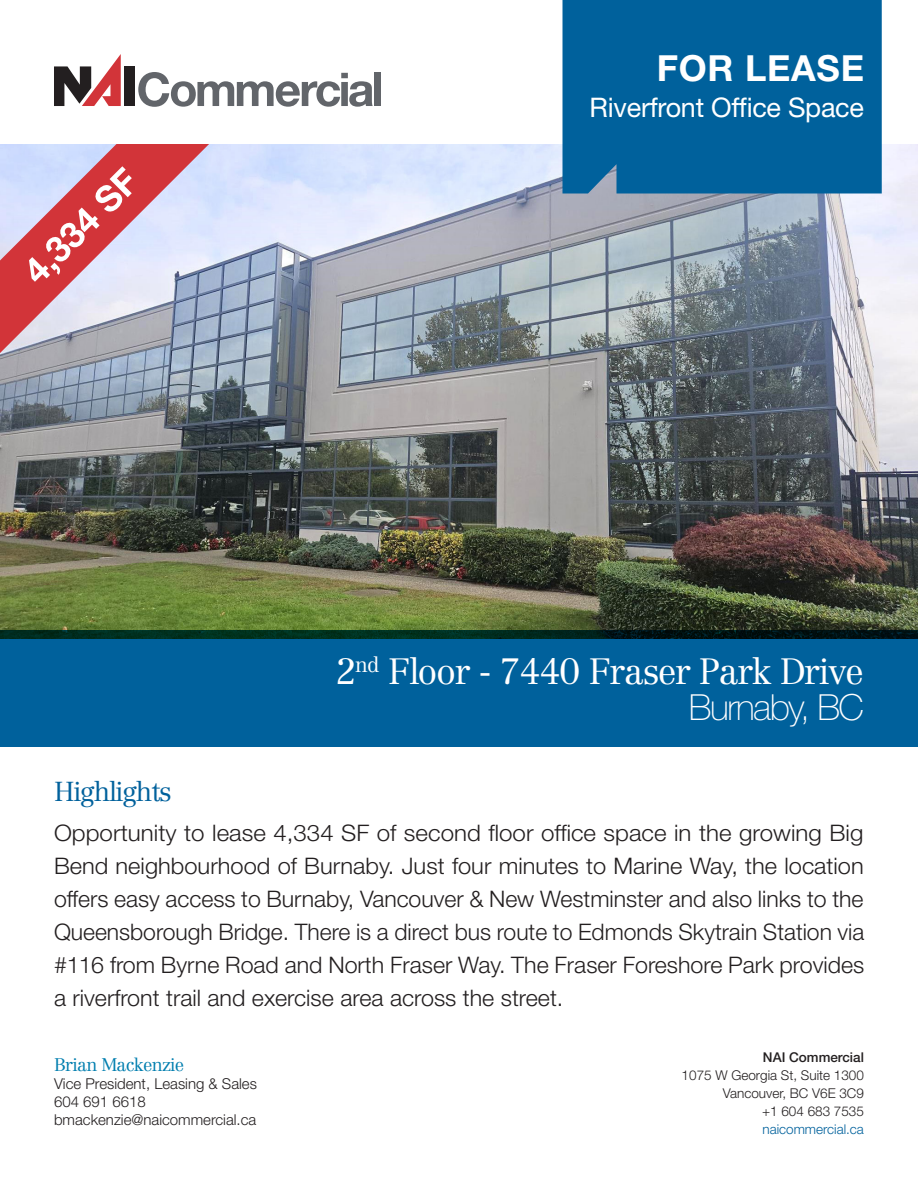
<style>
.page{position:relative;width:918px;height:1188px;background:#fff}
.page>*{position:absolute;margin:0;border:0;box-sizing:border-box;transform-origin:0 0}
.Centennial_24pt_Blue{font:300 36px "Centennial LT Std";letter-spacing:-.04em;color:#fff}
.Helvetica_24pt_Light{font:100 36px "Helvetica Neue LT Std";letter-spacing:-.04em;color:#fff}
.For_Sale_Lease_Heading{font:700 36px "Helvetica Neue LT Std";letter-spacing:.02em;color:#fff}
.Helvetica_12pt_Medium{font:700 36px "Helvetica Neue LT Std";color:#fff}
.Property_Tagline{font:27px "Helvetica Neue LT Std";letter-spacing:-.01em;color:#fff}
.Centennial_18pt_Blue{font:300 27px "Centennial LT Std";letter-spacing:-.04em;color:#00619c}
.Helvetica_16pt_Light{font:300 22.8px/33px "Helvetica Neue LT Std";color:#231f20;text-align:justify;scale:1.06 1}
.Centennial_12pt_Blue{font:300 18px "Centennial LT Std";letter-spacing:-.04em;color:#007eaf}
.Helvetica_10pt_Light{font:300 15px/18px "Helvetica Neue LT Std";color:#231f20}
.Helvetica_9pt_Light{font:300 13.5px/18px "Helvetica Neue LT Std";color:#231f20;text-align:right}
.s1{font-weight:500}
.s2{color:#00619c}
</style>
<div class="page">
<img style="left:0;top:144px;width:918px;height:486px">
<div style="left:0;top:630px;width:918px;height:117px;background:#00619c"></div>
<div style="left:563px;top:0;width:319px;height:194px;background:#00619c"></div>
<svg style="left:0;top:144px;width:209px;height:209px;background:#cd9cab"></svg>
<div style="left:124px;top:66px;width:11px;height:40px;background:#231f20"></div>
<svg style="left:54px;top:54px;width:67px;height:52px"></svg>
<svg style="left:138px;top:72px;width:235px;height:35px"></svg>
<div style="left:374px;top:73px;width:7px;height:33px;background:#62656a"></div>
<p class="Helvetica_12pt_Medium" style="left:14px;top:261px;width:146px;rotate:-45deg">4,334 SF</p>
<p class="For_Sale_Lease_Heading" style="left:657px;top:46px;width:209px">FOR LEASE</p>
<p class="Property_Tagline" style="left:590px;top:91px;width:276px">Riverfront Office Space</p>
<p class="Centennial_24pt_Blue" style="left:335px;top:650px;width:530px">2<sup>nd</sup> Floor - 7440 Fraser Park Drive</p>
<p class="Helvetica_24pt_Light" style="left:689px;top:687px;width:177px">Burnaby, BC</p>
<p class="Centennial_18pt_Blue" style="left:54px;top:775px;width:119px">Highlights</p>
<p class="Helvetica_16pt_Light" style="left:54px;top:816px;width:766px">Opportunity to lease 4,334 SF of second floor office space in the growing Big Bend neighbourhood of Burnaby. Just four minutes to Marine Way, the location offers easy access to Burnaby, Vancouver &amp; New Westminster and also links to the Queensborough Bridge. There is a direct bus route to Edmonds Skytrain Station via #116 from Byrne Road and North Fraser Way. The Fraser Foreshore Park provides a riverfront trail and exercise area across the street.</p>
<p class="Centennial_12pt_Blue" style="left:54px;top:1054px;width:132px">Brian Mackenzie</p>
<p class="Helvetica_10pt_Light" style="left:54px;top:1074px;width:204px">Vice President, Leasing &amp; Sales<br>604 691 6618 bmackenzie@naicommercial.ca</p>
<p class="Helvetica_9pt_Light" style="left:682px;top:1048px;width:184px"><span class="s1">NAI Commercial<br></span>1075 W Georgia St, Suite 1300<br>Vancouver, BC V6E 3C9<br>+1 604 683 7535 <span class="s2">naicommercial.ca</span></p>
</div>
